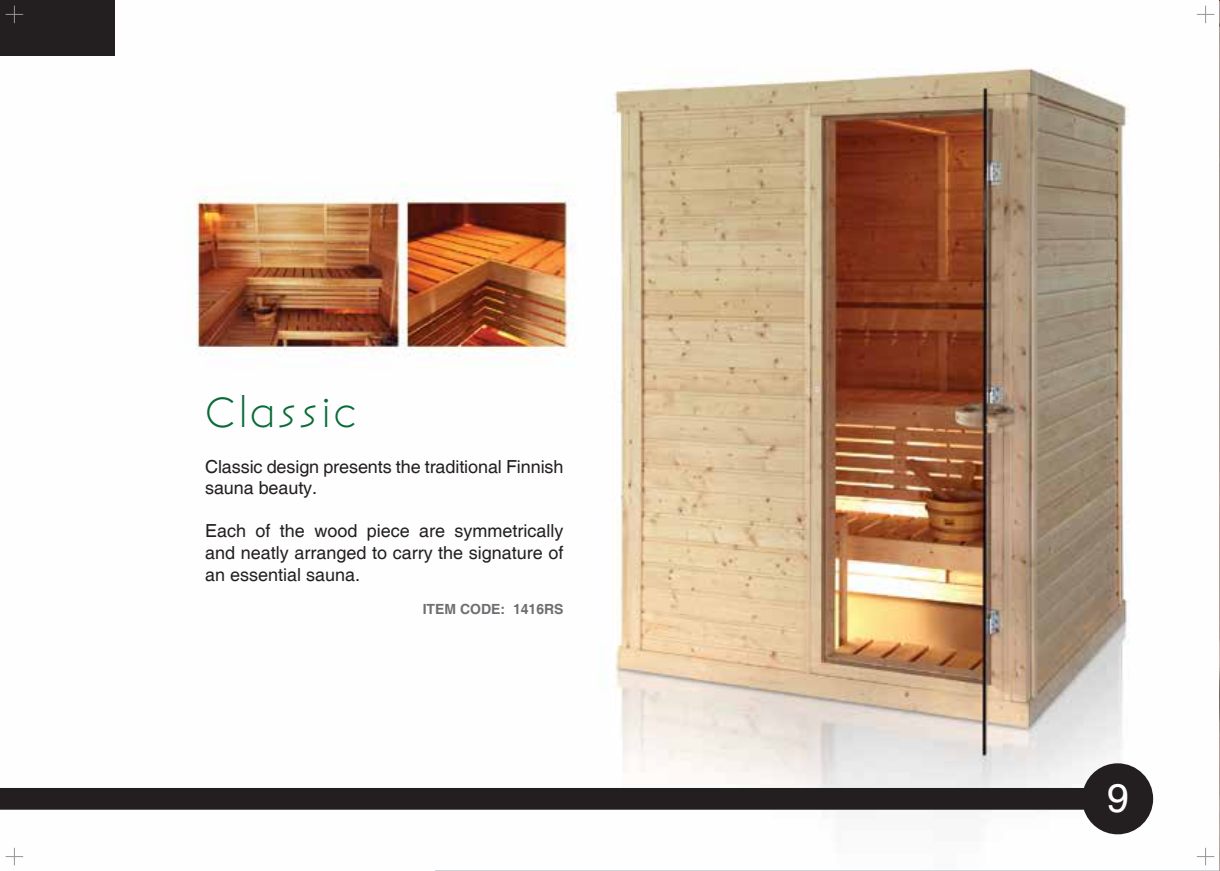
<style>
.page{position:relative;width:1220px;height:871px;background:#fff}
.page>*{position:absolute;margin:0;border:0;box-sizing:border-box;transform-origin:0 0}
.t1{font:300 40px "Bonveno CF";color:#086b38}
.t2{font:40px "Helvetica";color:#fff}
.t3{font:18px/21.6px "Helvetica";letter-spacing:-.005em;color:#231f20}
.t4{font:700 14px "Helvetica";color:#6d6e71}
</style>
<div class="page">
<img style="left:5px;top:14px;width:1215px;height:856px">
<svg style="left:0;top:763px;width:1153px;height:71px"></svg>
<div style="left:0;top:0;width:115px;height:56px;background:#231f20"></div>
<svg style="left:6px;top:6px;width:17px;height:17px"></svg>
<svg style="left:6px;top:847px;width:17px;height:18px"></svg>
<svg style="left:1197px;top:847px;width:17px;height:18px"></svg>
<svg style="left:1197px;top:0;width:23px;height:23px"></svg>
<h1 class="t1" style="left:205px;top:385px;width:154px">Classic</h1>
<p class="t3" style="left:205px;top:456px;width:360px">Classic design presents the traditional Finnish sauna beauty.</p>
<p class="t3" style="left:205px;top:521px;width:360px;text-align:justify">Each of the wood piece are symmetrically and neatly arranged to carry the signature of an essential sauna.</p>
<p class="t4" style="left:423px;top:600px;width:142px">ITEM CODE: 1416RS</p>
<h1 class="t2" style="left:1106px;top:774px;width:24px">9</h1>
</div>
